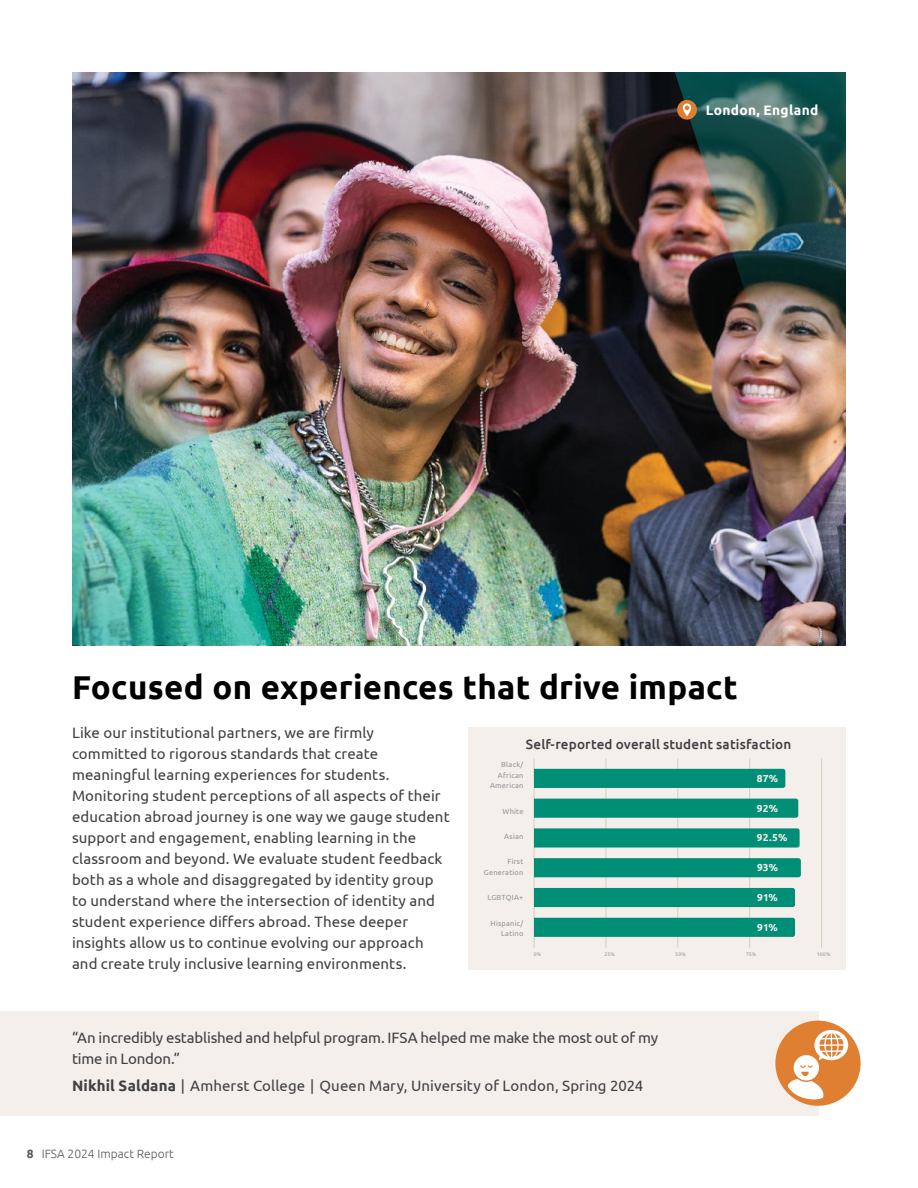
<style>
.page{position:relative;width:918px;height:1188px;background:#fff}
.page>*{position:absolute;margin:0;border:0;box-sizing:border-box;transform-origin:0 0}
.t1{font:700 33px "Ubuntu";letter-spacing:.01em;color:#000}
.t2{font:15px/21px "Ubuntu";letter-spacing:.005em;color:#404042}
.t3{font:700 13.65px "Ubuntu";letter-spacing:.025em;color:#fff}
.t4{font:500 13.5px "Ubuntu";letter-spacing:.01em;color:#404042}
.t5{font:300 12px "Ubuntu";color:#57585b}
.t6{font:700 10.2px "Ubuntu";letter-spacing:.015em;color:#f5f0ed}
.t7{font:7.5px/10.5px "Ubuntu";letter-spacing:.03em;color:#939597;text-align:right}
.t8{font:5.1px "Ubuntu";letter-spacing:.02em;color:#939597}
.s1{font-weight:700}
</style>
<div class="page">
<img style="left:273px;top:72px;width:573px;height:573px">
<img style="left:675px;top:72px;width:171px;height:538px">
<svg style="left:677px;top:100px;width:20px;height:20px"></svg>
<svg style="left:683px;top:104px;width:8px;height:12px"></svg>
<img style="left:72px;top:72px;width:201px;height:573px">
<div style="left:468px;top:727px;width:378px;height:242px;background:#f4efeb"></div>
<div style="left:0;top:1012px;width:819px;height:104px;background:#f4efeb"></div>
<hr style="left:821px;top:759px;width:1px;height:189px;background:#d6cfb9">
<hr style="left:749px;top:759px;width:1px;height:189px;background:#d6cfb9">
<hr style="left:677px;top:759px;width:1px;height:189px;background:#d6cfb9">
<hr style="left:606px;top:759px;width:1px;height:189px;background:#d6cfb9">
<hr style="left:534px;top:759px;width:1px;height:189px;background:#d6cfb9">
<div style="left:534px;top:769px;width:251px;height:19px;background:#008e77"></div>
<div style="left:534px;top:799px;width:264px;height:19px;background:#008e77"></div>
<svg style="left:534px;top:828px;width:266px;height:20px;background:#0a927c"></svg>
<div style="left:534px;top:858px;width:267px;height:19px;background:#008e77"></div>
<div style="left:534px;top:888px;width:261px;height:19px;background:#008e77"></div>
<div style="left:534px;top:918px;width:261px;height:19px;background:#008e77"></div>
<div style="left:775px;top:1021px;width:86px;height:85px;background:#de7f32;border-radius:50%"></div>
<svg style="left:787px;top:1030px;width:61px;height:72px"></svg>
<p class="t3" style="left:706px;top:101px;width:114px">London, England</p>
<h1 class="t1" style="left:72px;top:667px;width:667px">Focused on experiences that drive impact</h1>
<p class="t2" style="left:72px;top:722px;width:379px">Like our institutional partners, we are firmly committed to rigorous standards that create meaningful learning experiences for students.<br>Monitoring student perceptions of all aspects of their education abroad journey is one way we gauge student support and engagement, enabling learning in the classroom and beyond. We evaluate student feedback both as a whole and disaggregated by identity group to understand where the intersection of identity and student experience differs abroad. These deeper insights allow us to continue evolving our approach and create truly inclusive learning environments.</p>
<p class="t4" style="left:526px;top:735px;width:267px">Self-reported overall student satisfaction</p>
<p class="t7" style="left:490px;top:759px;width:35px">Black/<br>African<br>American</p>
<p class="t7" style="left:503px;top:806px;width:22px">White</p>
<p class="t7" style="left:504px;top:831px;width:21px">Asian</p>
<p class="t7" style="left:484px;top:856px;width:41px">First<br>Generation</p>
<p class="t7" style="left:487px;top:892px;width:38px">LGBTQIA+</p>
<p class="t7" style="left:491px;top:918px;width:34px">Hispanic/<br>Latino</p>
<p class="t6" style="left:757px;top:772px;width:23px">87%</p>
<p class="t6" style="left:757px;top:802px;width:23px">92%</p>
<p class="t6" style="left:757px;top:832px;width:32px">92.5%</p>
<p class="t6" style="left:757px;top:862px;width:23px">93%</p>
<p class="t6" style="left:757px;top:891px;width:22px">91%</p>
<p class="t6" style="left:757px;top:921px;width:22px">91%</p>
<p class="t8" style="left:534px;top:951px;width:9px">0%</p>
<p class="t8" style="left:605px;top:951px;width:12px">25%</p>
<p class="t8" style="left:675px;top:951px;width:12px">50%</p>
<p class="t8" style="left:746px;top:951px;width:12px">75%</p>
<p class="t8" style="left:817px;top:951px;width:15px">100%</p>
<p class="t2" style="left:72px;top:1026px;width:588px">“An incredibly established and helpful program. IFSA helped me make the most out of my time in London.”</p>
<p class="t2" style="left:72px;top:1074px;width:573px"><span class="s1">Nikhil Saldana</span> | Amherst College | Queen Mary, University of London, Spring 2024</p>
<p class="t5" style="left:27px;top:1146px;width:149px"><span class="s1">8</span> IFSA 2024 Impact Report</p>
</div>
